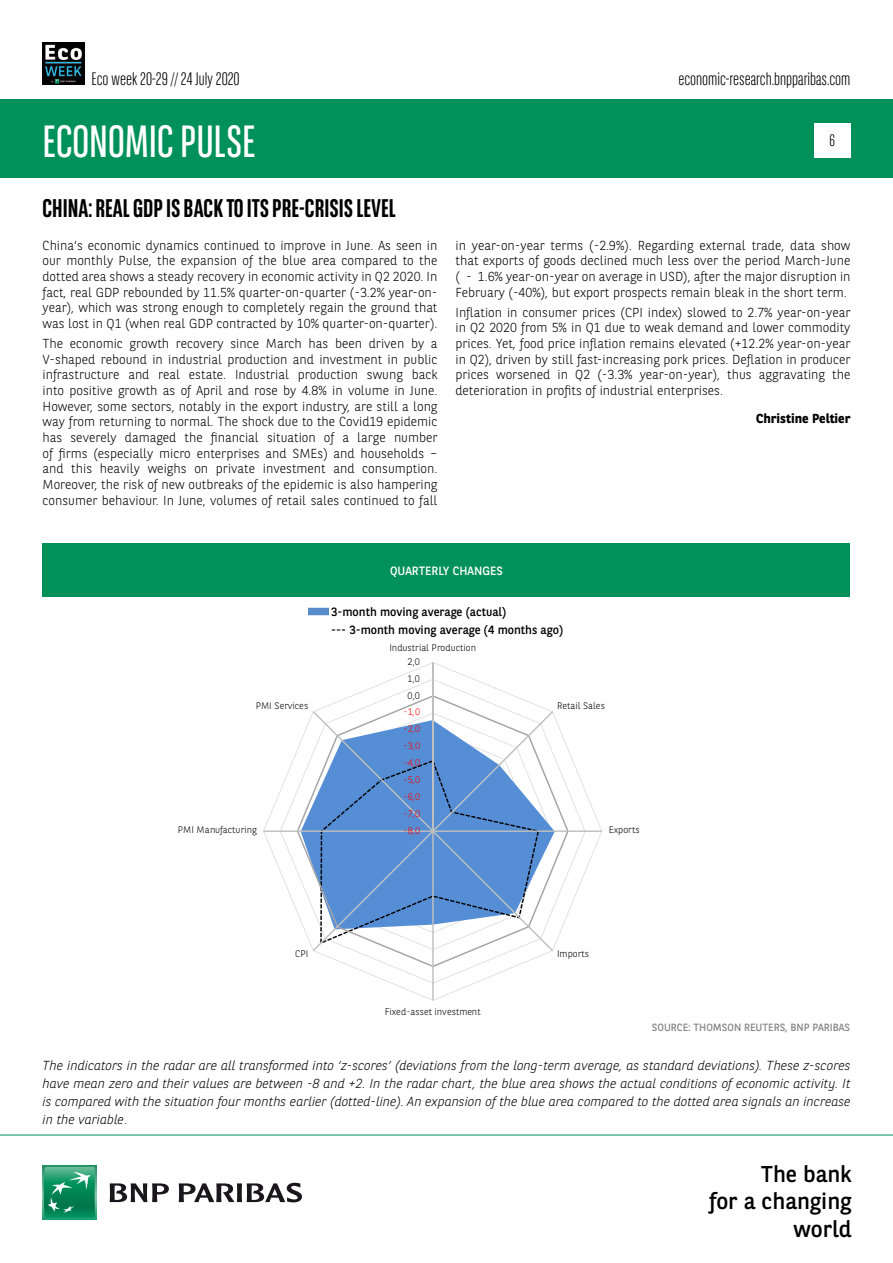
<style>
.page{position:relative;width:893px;height:1263px;background:#fff}
.page>*{position:absolute;margin:0;border:0;box-sizing:border-box;transform-origin:0 0}
.t1{font:45px "BNPP Sans Condensed";color:#fff}
.t2{font:700 25.5px "BNPP Sans Condensed";color:#000}
.t3{font:22.8px/27.3px "BNPP Sans";color:#000;text-align:right}
.t4{font:300 18px "BNPP Sans Condensed";color:#000}
.t5{font:300 16.5px "BNPP Sans Condensed";color:#000}
.t6{font:300 13.05px/15.6px "BNPP Sans";color:#000;text-align:justify}
.t7{font:italic 300 13.05px/18px "BNPP Sans";color:#000;text-align:justify}
.t8{font:700 13.05px "BNPP Sans";color:#000}
.t9{font:12px/18px "BNPP Sans";color:#000}
.t10{font:12px "BNPP Sans";color:#fff}
.t11{font:10.5px "BNPP Sans";color:#878787}
.t12{font:300 9.6px "BNPP Sans";color:#000}
.t13{font:300 9.6px "BNPP Sans";color:#f00}
.s1{font-style:normal}
</style>
<div class="page">
<div style="left:1px;top:99px;width:892px;height:78px;background:#00915b"></div>
<svg style="left:43px;top:1166px;width:53px;height:53px"></svg>
<svg style="left:44px;top:1167px;width:51px;height:51px;background:#26996e"></svg>
<svg style="left:110px;top:1183px;width:59px;height:19px"></svg>
<svg style="left:179px;top:1183px;width:123px;height:19px"></svg>
<hr style="left:0;top:1135px;width:893px;height:1px;background:#00915b">
<div style="left:814px;top:123px;width:36px;height:34px;background:#fff"></div>
<img style="left:43px;top:43px;width:42px;height:42px">
<div style="left:308px;top:608px;width:21px;height:7px;background:#568cc9"></div>
<div style="left:43px;top:543px;width:807px;height:54px;background:#00915b"></div>
<svg style="left:263px;top:662px;width:339px;height:339px"></svg>
<h3 class="t4" style="left:91px;top:67px;width:150px">Eco week 20-29 // 24 July 2020</h3>
<h1 class="t1" style="left:43px;top:113px;width:215px">ECONOMIC PULSE</h1>
<h2 class="t2" style="left:43px;top:193px;width:355px">CHINA: REAL GDP IS BACK TO ITS PRE-CRISIS LEVEL</h2>
<p class="t6" style="left:43px;top:237px;width:396px">China’s economic dynamics continued to improve in June. As seen in our monthly Pulse, the expansion of the blue area compared to the dotted area shows a steady recovery in economic activity in Q2 2020. In fact, real GDP rebounded by 11.5% quarter-on-quarter (-3.2% year-on&shy;year), which was strong enough to completely regain the ground that was lost in Q1 (when real GDP contracted by 10% quarter-on-quarter).</p>
<p class="t6" style="left:43px;top:335px;width:396px">The economic growth recovery since March has been driven by a V-shaped rebound in industrial production and investment in public infrastructure and real estate. Industrial production swung back into positive growth as of April and rose by 4.8% in volume in June.<br>However, some sectors, notably in the export industry, are still a long way from returning to normal. The shock due to the Covid19 epidemic has severely damaged the financial situation of a large number of firms (especially micro enterprises and SMEs) and households – and this heavily weighs on private investment and consumption.<br>Moreover, the risk of new outbreaks of the epidemic is also hampering consumer behaviour. In June, volumes of retail sales continued to fall</p>
<h3 class="t4" style="left:678px;top:67px;width:174px">economic-research.bnpparibas.com</h3>
<p class="t5" style="left:829px;top:130px;width:7px">6</p>
<p class="t6" style="left:455px;top:237px;width:396px">in year-on-year terms (-2.9%). Regarding external trade, data show that exports of goods declined much less over the period March-June ( - 1.6% year-on-year on average in USD), after the major disruption in February (-40%), but export prospects remain bleak in the short term.</p>
<p class="t6" style="left:455px;top:304px;width:396px">Inflation in consumer prices (CPI index) slowed to 2.7% year-on-year in Q2 2020 from 5% in Q1 due to weak demand and lower commodity prices. Yet, food price inflation remains elevated (+12.2% year-on-year in Q2), driven by still fast-increasing pork prices. Deflation in producer prices worsened in Q2 (-3.3% year-on-year), thus aggravating the deterioration in profits of industrial enterprises.</p>
<p class="t8" style="left:756px;top:410px;width:96px">Christine Peltier</p>
<p class="t10" style="left:390px;top:562px;width:114px">QUARTERLY CHANGES</p>
<p class="t9" style="left:331px;top:602px;width:233px">3-month moving average (actual)<br>--- 3-month moving average (4 months ago)</p>
<p class="t12" style="left:389px;top:641px;width:88px">Industrial Production</p>
<p class="t12" style="left:408px;top:655px;width:14px">2,0</p>
<p class="t12" style="left:408px;top:672px;width:14px">1,0</p>
<p class="t12" style="left:408px;top:689px;width:14px">0,0</p>
<p class="t12" style="left:256px;top:699px;width:54px">PMI Services</p>
<p class="t13" style="left:403px;top:705px;width:18px">-1,0</p>
<p class="t12" style="left:557px;top:699px;width:49px">Retail Sales</p>
<p class="t13" style="left:403px;top:722px;width:18px">-2,0</p>
<p class="t13" style="left:403px;top:739px;width:18px">-3,0</p>
<p class="t13" style="left:403px;top:756px;width:18px">-4,0</p>
<p class="t13" style="left:403px;top:773px;width:18px">-5,0</p>
<p class="t13" style="left:403px;top:790px;width:18px">-6,0</p>
<p class="t13" style="left:403px;top:807px;width:18px">-7,0</p>
<p class="t12" style="left:178px;top:823px;width:80px">PMI Manufacturing</p>
<p class="t13" style="left:403px;top:824px;width:18px">-8,0</p>
<p class="t12" style="left:609px;top:823px;width:33px">Exports</p>
<p class="t12" style="left:295px;top:947px;width:15px">CPI</p>
<p class="t12" style="left:557px;top:947px;width:34px">Imports</p>
<p class="t12" style="left:385px;top:1005px;width:98px">Fixed-asset investment</p>
<p class="t11" style="left:652px;top:1020px;width:200px">SOURCE: THOMSON REUTERS, BNP PARIBAS</p>
<p class="t7" style="left:43px;top:1056px;width:809px">The indicators in the radar are all transformed into ‘z-scores’ (deviations from the long-term average, as standard deviations). These z-scores have mean zero and their values are between -8 and +2. In the radar chart, the blue area shows the actual conditions of economic activity. It is compared with the situation four months earlier (dotted-line). An expansion of the blue area compared to the dotted area signals an increase in the variable<span class="s1">.</span></p>
<h3 class="t3" style="left:709px;top:1159px;width:144px">The bank<br>for a changing world</h3>
</div>
